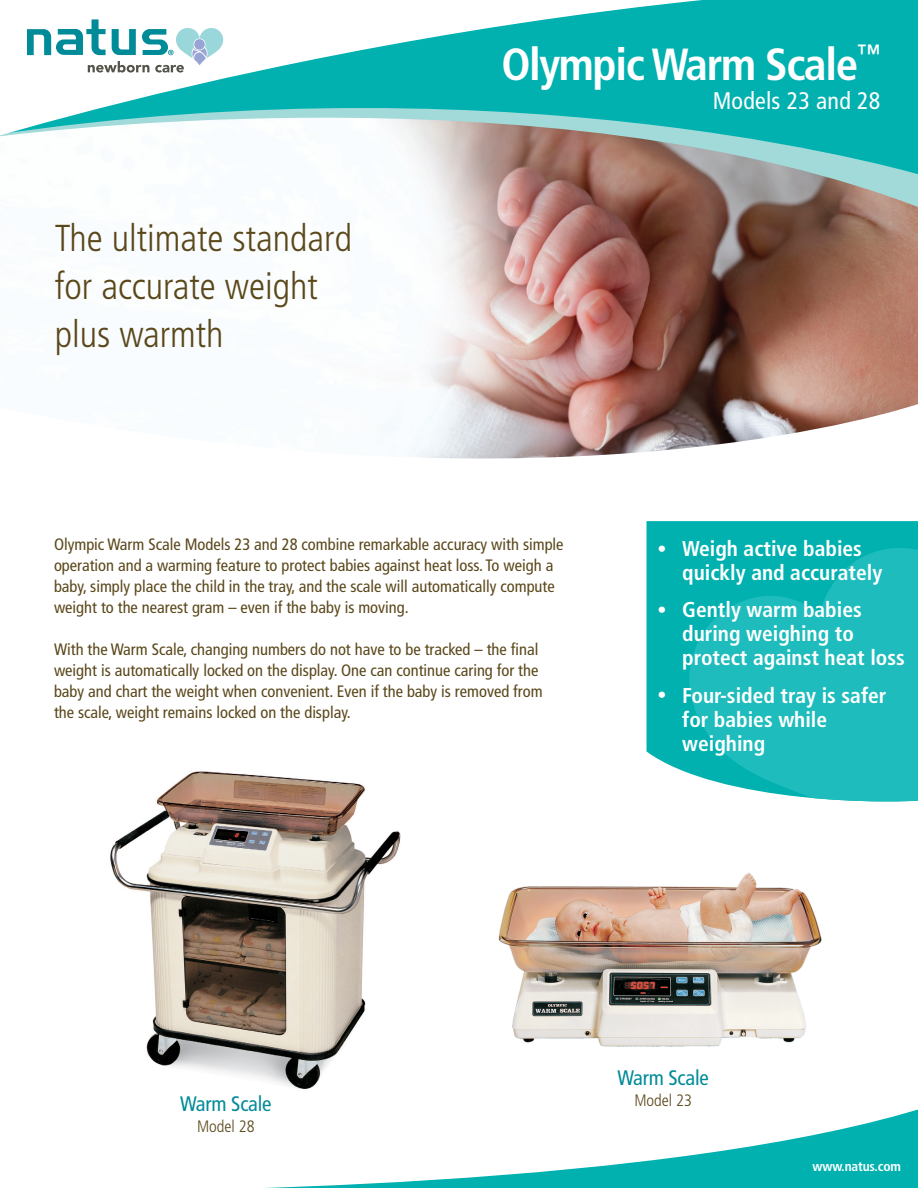
<style>
.page{position:relative;width:918px;height:1188px;background:#fff}
.page>*{position:absolute;margin:0;border:0;box-sizing:border-box;transform-origin:0 0}
.t1{font:700 condensed 45px "Frutiger LT Std";letter-spacing:-.03em;color:#fff}
.t2{font:300 condensed 37.5px/48px "Frutiger LT Std";color:#5a471a}
.t3{font:condensed 24px "Frutiger LT Std";letter-spacing:.01em;color:#fff}
.t4{font:700 condensed 21.45px/24px "Frutiger LT Std";color:#fff}
.t5{font:condensed 21px "Frutiger LT Std";letter-spacing:-.01em;color:#008b98}
.t6{font:condensed 16.5px/21px "Frutiger LT Std";color:#5a471a}
.t7{font:300 condensed 16.5px "Frutiger LT Std";color:#5a471a}
.t8{font:700 condensed 13.5px "Frutiger LT Std";letter-spacing:-.01em;color:#fff}
.s1{font-weight:400;font-size:18px}
</style>
<div class="page">
<img style="left:110px;top:771px;width:291px;height:318px">
<img style="left:379px;top:212px;width:539px;height:247px">
<svg style="left:421px;top:178px;width:497px;height:34px;background:#a38982"></svg>
<svg style="left:413px;top:156px;width:505px;height:22px;background:#a0a29c"></svg>
<svg style="left:0;top:0;width:918px;height:156px;fill:#00b1b0"></svg>
<svg style="left:266px;top:1109px;width:652px;height:79px"></svg>
<svg style="left:27px;top:19px;width:199px;height:54px"></svg>
<div style="left:647px;top:521px;width:271px;height:251px;background:#00b1b0"></div>
<svg style="left:686px;top:545px;width:232px;height:257px;background:#1ebbbb"></svg>
<img style="left:498px;top:873px;width:324px;height:174px">
<h2 class="t2" style="left:55px;top:214px;width:299px">The ultimate standard for accurate weight plus warmth</h2>
<h1 class="t1" style="left:501px;top:38px;width:381px">Olympic Warm Scale<sup>™</sup></h1>
<h3 class="t3" style="left:713px;top:87px;width:169px">Models 23 and 28</h3>
<p class="t6" style="left:54px;top:534px;width:511px">Olympic Warm Scale Models 23 and 28 combine remarkable accuracy with simple operation and a warming feature to protect babies against heat loss. To weigh a baby, simply place the child in the tray, and the scale will automatically compute weight to the nearest gram – even if the baby is moving.</p>
<p class="t6" style="left:54px;top:639px;width:490px">With the Warm Scale, changing numbers do not have to be tracked – the final weight is automatically locked on the display. One can continue caring for the baby and chart the weight when convenient. Even if the baby is removed from the scale, weight remains locked on the display.</p>
<h3 class="t4" style="left:682px;top:537px;width:202px;text-indent:-25px"><span class="s1">•</span> Weigh active babies quickly and accurately</h3>
<h3 class="t4" style="left:682px;top:598px;width:224px;text-indent:-25px"><span class="s1">•</span> Gently warm babies during weighing to protect against heat loss</h3>
<h3 class="t4" style="left:682px;top:683px;width:206px;text-indent:-25px"><span class="s1">•</span> Four-sided tray is safer for babies while weighing</h3>
<p class="t5" style="left:617px;top:1065px;width:93px">Warm Scale</p>
<p class="t5" style="left:180px;top:1091px;width:93px">Warm Scale</p>
<p class="t7" style="left:634px;top:1091px;width:59px">Model 23</p>
<p class="t7" style="left:197px;top:1117px;width:59px">Model 28</p>
<p class="t8" style="left:813px;top:1158px;width:90px">www.natus.com</p>
</div>
